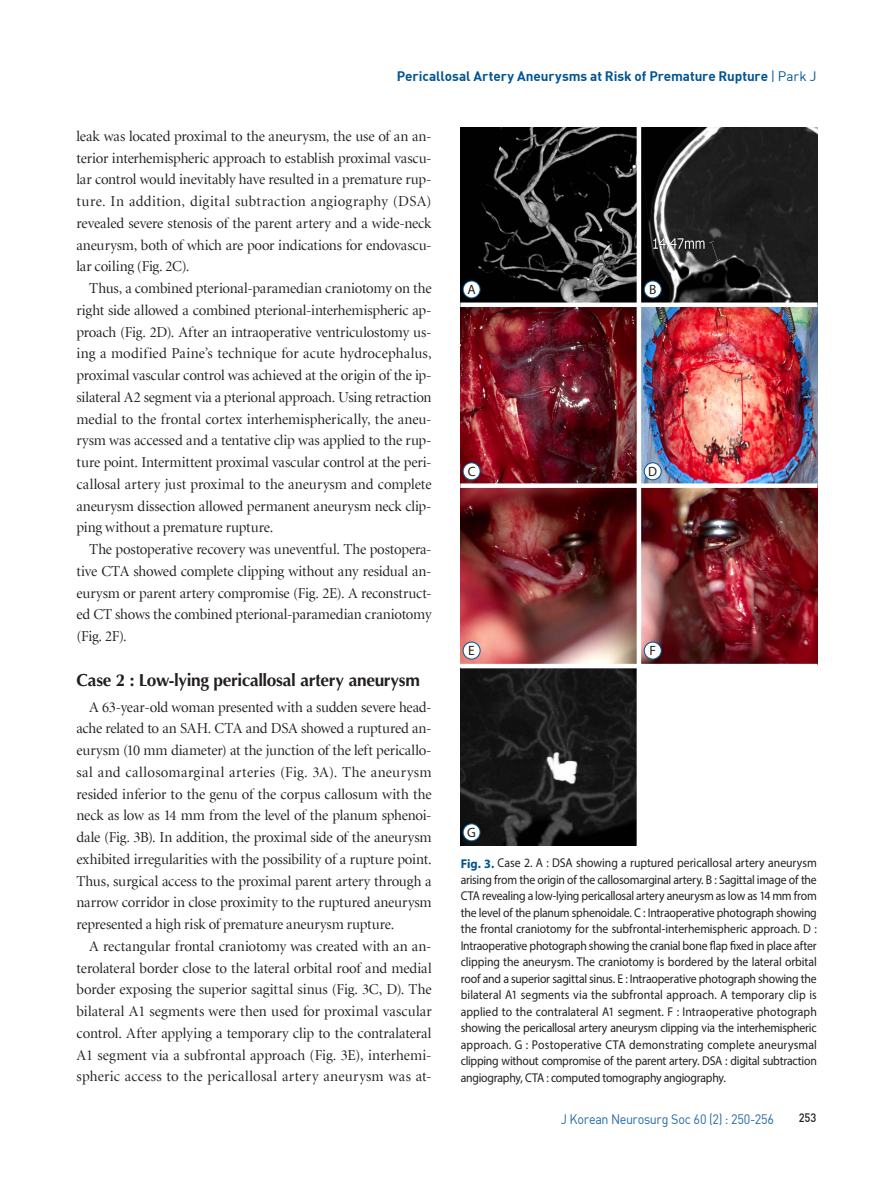
<style>
.page{position:relative;width:893px;height:1191px;background:#fff}
.page>*{position:absolute;margin:0;border:0;box-sizing:border-box;transform-origin:0 0}
.작은타이틀{font:700 17.25px "Optima";letter-spacing:-.02em;color:#231f20}
.본문_영문_-s{font:15px/21.8px "Minion LT Display";letter-spacing:-.005em;color:#231f20;text-align:justify}
.t1{font:700 13.5px "DIN";letter-spacing:-.005em;color:#005495}
.t2{font:13.5px "DIN";letter-spacing:-.02em;color:#2369a5;scale:.93 1}
.표머리-s{font:13.5px "Myriad Pro";color:#231f20}
.표와그림제목-s{font:12.75px/16.5px "Myriad Pro";letter-spacing:-.02em;color:#231f20;text-align:justify;scale:.92 1}
.t3{font:12px "Dinmed";color:#231f20;scale:.93 1}
.s1{font-weight:400}
.s2{font-weight:700;color:#005495}
</style>
<div class="page">
<img style="left:460px;top:127px;width:358px;height:537px">
<img style="left:460px;top:668px;width:177px;height:177px">
<hr style="left:637px;top:126px;width:4px;height:722px;background:#fff">
<div style="left:460px;top:302px;width:357px;height:5px;background:#fff"></div>
<div style="left:460px;top:483px;width:357px;height:5px;background:#fff"></div>
<div style="left:463px;top:281px;width:17px;height:17px;background:#fff;border-radius:50%"></div>
<div style="left:463px;top:281px;width:17px;height:17px;border:1px solid #005495;border-radius:50%"></div>
<div style="left:463px;top:463px;width:17px;height:17px;background:#fff;border-radius:50%"></div>
<div style="left:463px;top:462px;width:17px;height:18px;border:1px solid #005495;border-radius:50%"></div>
<div style="left:463px;top:642px;width:17px;height:17px;background:#fff;border-radius:50%"></div>
<div style="left:463px;top:642px;width:17px;height:17px;border:1px solid #005495;border-radius:50%"></div>
<div style="left:463px;top:824px;width:17px;height:17px;background:#fff;border-radius:50%"></div>
<div style="left:463px;top:823px;width:17px;height:18px;border:1px solid #005495;border-radius:50%"></div>
<div style="left:644px;top:281px;width:17px;height:17px;background:#fff;border-radius:50%"></div>
<div style="left:644px;top:281px;width:17px;height:17px;border:1px solid #005495;border-radius:50%"></div>
<div style="left:644px;top:463px;width:17px;height:17px;background:#fff;border-radius:50%"></div>
<div style="left:644px;top:462px;width:17px;height:18px;border:1px solid #005495;border-radius:50%"></div>
<div style="left:644px;top:642px;width:17px;height:17px;background:#fff;border-radius:50%"></div>
<div style="left:644px;top:642px;width:17px;height:17px;border:1px solid #005495;border-radius:50%"></div>
<p class="t1" style="left:397px;top:68px;width:421px">Pericallosal Artery Aneurysms at Risk of Premature Rupture <span class="s1">| Park J</span></p>
<p class="본문_영문_-s" style="left:76px;top:126px;width:357px">leak was located proximal to the aneurysm, the use of an an&shy;terior interhemispheric approach to establish proximal vascu&shy;lar control would inevitably have resulted in a premature rup&shy;ture. In addition, digital subtraction angiography (DSA) revealed severe stenosis of the parent artery and a wide-neck aneurysm, both of which are poor indications for endovascu&shy;lar coiling (Fig. 2C).</p>
<p class="본문_영문_-s" style="left:76px;top:278px;width:357px;text-indent:13px">Thus, a combined pterional-paramedian craniotomy on the right side allowed a combined pterional-interhemispheric ap&shy;proach (Fig. 2D). After an intraoperative ventriculostomy us&shy;ing a modified Paine’s technique for acute hydrocephalus, proximal vascular control was achieved at the origin of the ip&shy;silateral A2 segment via a pterional approach. Using retraction medial to the frontal cortex interhemispherically, the aneu&shy;rysm was accessed and a tentative clip was applied to the rup&shy;ture point. Intermittent proximal vascular control at the peri&shy;callosal artery just proximal to the aneurysm and complete aneurysm dissection allowed permanent aneurysm neck clip&shy;ping without a premature rupture.</p>
<p class="본문_영문_-s" style="left:76px;top:539px;width:357px;text-indent:13px">The postoperative recovery was uneventful. The postopera&shy;tive CTA showed complete clipping without any residual an&shy;eurysm or parent artery compromise (Fig. 2E). A reconstruct&shy;ed CT shows the combined pterional-paramedian craniotomy (Fig. 2F).</p>
<p class="작은타이틀" style="left:76px;top:668px;width:345px">Case 2 : Low-lying pericallosal artery aneurysm</p>
<p class="본문_영문_-s" style="left:76px;top:696px;width:357px;text-indent:13px">A 63-year-old woman presented with a sudden severe head&shy;ache related to an SAH. CTA and DSA showed a ruptured an&shy;eurysm (10 mm diameter) at the junction of the left pericallo&shy;sal and callosomarginal arteries (Fig. 3A). The aneurysm resided inferior to the genu of the corpus callosum with the neck as low as 14 mm from the level of the planum sphenoi&shy;dale (Fig. 3B). In addition, the proximal side of the aneurysm exhibited irregularities with the possibility of a rupture point.<br>Thus, surgical access to the proximal parent artery through a narrow corridor in close proximity to the ruptured aneurysm represented a high risk of premature aneurysm rupture.</p>
<p class="본문_영문_-s" style="left:76px;top:936px;width:357px;text-indent:13px">A rectangular frontal craniotomy was created with an an&shy;terolateral border close to the lateral orbital roof and medial border exposing the superior sagittal sinus (Fig. 3C, D). The bilateral A1 segments were then used for proximal vascular control. After applying a temporary clip to the contralateral A1 segment via a subfrontal approach (Fig. 3E), interhemi&shy;spheric access to the pericallosal artery aneurysm was at-</p>
<p class="표머리-s" style="left:467px;top:281px;width:10px">A</p>
<p class="표머리-s" style="left:649px;top:281px;width:9px">B</p>
<p class="표머리-s" style="left:468px;top:463px;width:9px">C</p>
<p class="표머리-s" style="left:648px;top:463px;width:10px">D</p>
<p class="표머리-s" style="left:468px;top:642px;width:8px">E</p>
<p class="표머리-s" style="left:649px;top:642px;width:8px">F</p>
<p class="표머리-s" style="left:467px;top:824px;width:10px">G</p>
<p class="표와그림제목-s" style="left:461px;top:854px;width:389px"><span class="s2">Fig. 3.</span> Case 2. A : DSA showing a ruptured pericallosal artery aneurysm arising from the origin of the callosomarginal artery. B : Sagittal image of the CTA revealing a low-lying pericallosal artery aneurysm as low as 14 mm from the level of the planum sphenoidale. C : Intraoperative photograph showing the frontal craniotomy for the subfrontal-interhemispheric approach. D :<br>Intraoperative photograph showing the cranial bone flap fixed in place after clipping the aneurysm. The craniotomy is bordered by the lateral orbital roof and a superior sagittal sinus. E : Intraoperative photograph showing the bilateral A1 segments via the subfrontal approach. A temporary clip is applied to the contralateral A1 segment. F : Intraoperative photograph showing the pericallosal artery aneurysm clipping via the interhemispheric approach. G : Postoperative CTA demonstrating complete aneurysmal clipping without compromise of the parent artery. DSA : digital subtraction angiography, CTA : computed tomography angiography.</p>
<p class="t2" style="left:561px;top:1110px;width:231px">J Korean Neurosurg Soc 60 (2) : 250-256</p>
<p class="t3" style="left:799px;top:1109px;width:21px">253</p>
</div>
